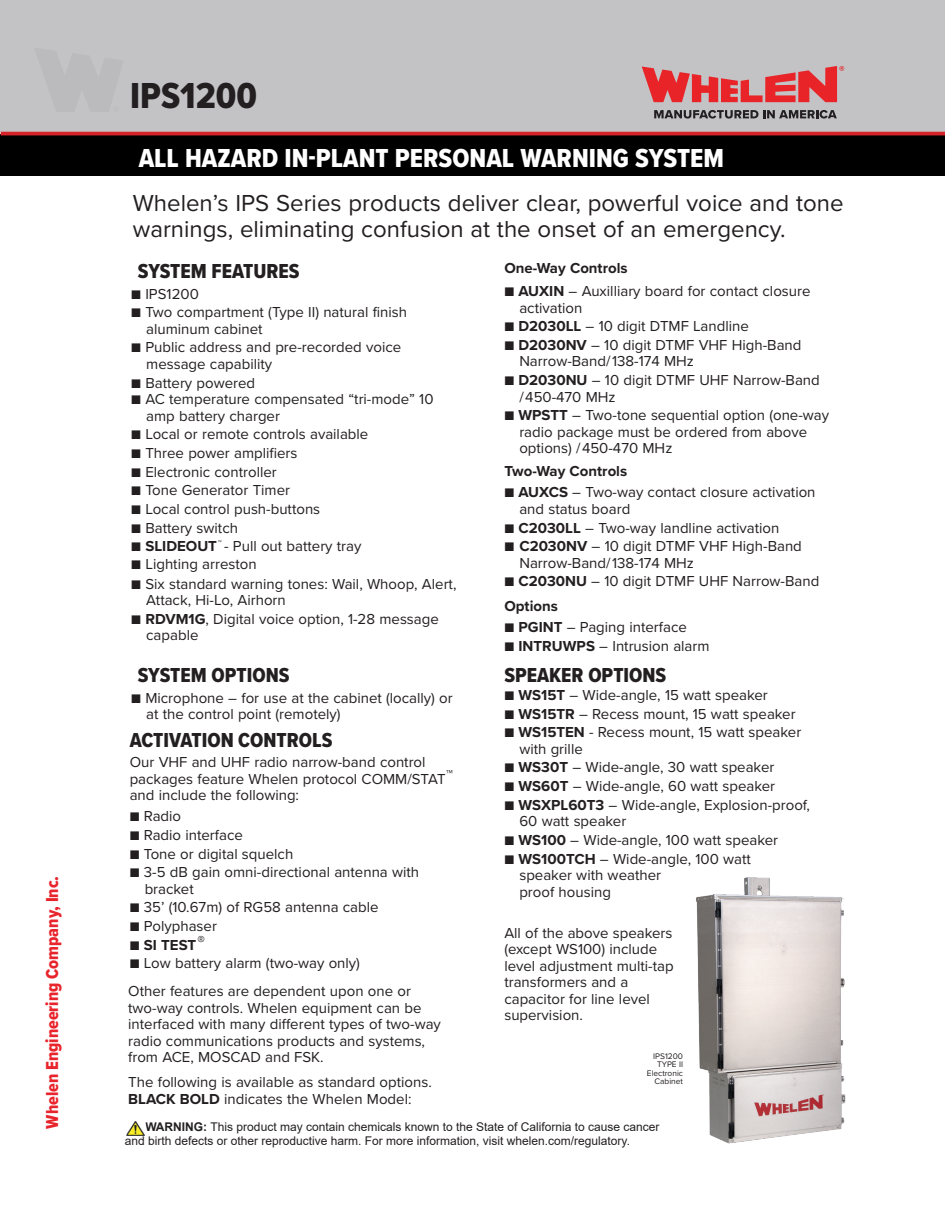
<style>
.page{position:relative;width:945px;height:1215px;background:#fff}
.page>*{position:absolute;margin:0;border:0;box-sizing:border-box;transform-origin:0 0}
.t1{font:37.5px "Proxima Nova Cond Extrabld";color:#231f20}
.t2{font:27px "Proxima Nova Cond Extrabld";color:#fff}
.t3{font:24px/26.4px "Proxima Nova";color:#231f20}
.t4{font:21px "Proxima Nova Cond Extrabld";color:#231f20}
.t5{font:18px "Proxima Nova Cond Extrabld";color:#e8242c}
.t6{font:15px/16.5px "Proxima Nova";color:#231f20}
.t7{font:700 15px "Proxima Nova";color:#231f20}
.t8{font:12px/14.4px "Arial";color:#231f20}
.t9{font:8.4px/8.4px "Proxima Nova";color:#231f20;text-align:right}
.s1{font-family:"Proxima Nova Cond Extrabld"}
.s2{font-weight:700}
.s3{font-family:"Proxima Nova Cond Extrabld";font-weight:400}
</style>
<div class="page">
<div style="left:0;top:0;width:945px;height:132px;background:#c3c3c5"></div>
<div style="left:0;top:134px;width:945px;height:42px;background:#000"></div>
<svg style="left:654px;top:110px;width:183px;height:9px"></svg>
<svg style="left:642px;top:66px;width:202px;height:36px"></svg>
<hr style="left:1px;top:132px;width:944px;height:3px;background:#d52429">
<img style="left:126px;top:1121px;width:19px;height:15px">
<img style="left:696px;top:877px;width:150px;height:267px">
<p class="t5" style="left:39px;top:1129px;width:254px;rotate:-90deg">Whelen Engineering Company, Inc.</p>
<h1 class="t1" style="left:130px;top:68px;width:128px">IPS1200</h1>
<h2 class="t2" style="left:139px;top:138px;width:587px">ALL HAZARD IN-PLANT PERSONAL WARNING SYSTEM</h2>
<h3 class="t3" style="left:133px;top:189px;width:712px">Whelen’s IPS Series products deliver clear, powerful voice and tone warnings, eliminating confusion at the onset of an emergency.</h3>
<h3 class="t4" style="left:138px;top:256px;width:163px">SYSTEM FEATURES</h3>
<p class="t6" style="left:131px;top:285px;width:69px"><span class="s1">■</span> IPS1200</p>
<p class="t6" style="left:146px;top:303px;width:262px;text-indent:-15px"><span class="s1">■</span> Two compartment (Type II) natural finish aluminum cabinet</p>
<p class="t6" style="left:146px;top:339px;width:257px;text-indent:-15px"><span class="s1">■</span> Public address and pre-recorded voice message capability</p>
<p class="t6" style="left:131px;top:374px;width:126px"><span class="s1">■</span> Battery powered</p>
<p class="t6" style="left:146px;top:390px;width:289px;text-indent:-15px"><span class="s1">■</span> AC temperature compensated “tri-mode” 10 amp battery charger</p>
<p class="t6" style="left:131px;top:425px;width:239px"><span class="s1">■</span> Local or remote controls available</p>
<p class="t6" style="left:131px;top:444px;width:168px"><span class="s1">■</span> Three power amplifiers</p>
<p class="t6" style="left:131px;top:463px;width:147px"><span class="s1">■</span> Electronic controller</p>
<p class="t6" style="left:131px;top:481px;width:160px"><span class="s1">■</span> Tone Generator Timer</p>
<p class="t6" style="left:131px;top:500px;width:191px"><span class="s1">■</span> Local control push-buttons</p>
<p class="t6" style="left:131px;top:519px;width:108px"><span class="s1">■</span> Battery switch</p>
<p class="t6" style="left:131px;top:537px;width:232px"><span class="s1">■</span> <span class="s2">SLIDEOUT</span><sup>™</sup> - Pull out battery tray</p>
<p class="t6" style="left:131px;top:555px;width:127px"><span class="s1">■</span> Lighting arreston</p>
<p class="t6" style="left:146px;top:575px;width:312px;text-indent:-15px"><span class="s1">■</span> Six standard warning tones: Wail, Whoop, Alert,<br>Attack, Hi-Lo, Airhorn</p>
<p class="t6" style="left:146px;top:610px;width:294px;text-indent:-15px"><span class="s1">■</span> <span class="s2">RDVM1G</span>, Digital voice option, 1-28 message capable</p>
<p class="t7" style="left:504px;top:257px;width:125px">One-Way Controls</p>
<p class="t6" style="left:519px;top:282px;width:293px;text-indent:-15px"><span class="s1">■</span> <span class="s2">AUXIN</span> – Auxilliary board for contact closure activation</p>
<p class="t6" style="left:504px;top:317px;width:246px"><span class="s1">■</span> <span class="s2">D2030LL</span> – 10 digit DTMF Landline</p>
<p class="t6" style="left:519px;top:336px;width:284px;text-indent:-15px"><span class="s1">■</span> <span class="s2">D2030NV</span> – 10 digit DTMF VHF High-Band<br>Narrow-Band/138-174 MHz</p>
<p class="t6" style="left:519px;top:371px;width:302px;text-indent:-15px"><span class="s1">■</span> <span class="s2">D2030NU</span> – 10 digit DTMF UHF Narrow-Band /450-470 MHz</p>
<p class="t6" style="left:519px;top:406px;width:311px;text-indent:-15px"><span class="s1">■</span> <span class="s2">WPSTT</span> – Two-tone sequential option (one-way radio package must be ordered from above options) /450-470 MHz</p>
<p class="t7" style="left:504px;top:460px;width:124px">Two-Way Controls</p>
<p class="t6" style="left:519px;top:484px;width:298px;text-indent:-15px"><span class="s1">■</span> <span class="s2">AUXCS</span> – Two-way contact closure activation and status board</p>
<p class="t6" style="left:504px;top:519px;width:276px"><span class="s1">■</span> <span class="s2">C2030LL</span> – Two-way landline activation</p>
<p class="t6" style="left:519px;top:537px;width:284px;text-indent:-15px"><span class="s1">■</span> <span class="s2">C2030NV</span> – 10 digit DTMF VHF High-Band<br>Narrow-Band/138-174 MHz</p>
<p class="t6" style="left:504px;top:573px;width:316px"><span class="s1">■</span> <span class="s2">C2030NU</span> – 10 digit DTMF UHF Narrow-Band</p>
<p class="t6" style="left:504px;top:619px;width:184px"><span class="s1">■</span> <span class="s2">PGINT</span> – Paging interface</p>
<p class="t6" style="left:504px;top:637px;width:207px"><span class="s1">■</span> <span class="s2">INTRUWPS</span> – Intrusion alarm</p>
<p class="t7" style="left:504px;top:594px;width:55px">Options</p>
<h3 class="t4" style="left:138px;top:660px;width:153px">SYSTEM OPTIONS</h3>
<p class="t6" style="left:146px;top:689px;width:308px;text-indent:-15px"><span class="s1">■</span> Microphone – for use at the cabinet (locally) or at the control point (remotely)</p>
<p class="t6" style="left:130px;top:753px;width:325px">Our VHF and UHF radio narrow-band control packages feature Whelen protocol COMM/STAT™ and include the following:</p>
<h3 class="t4" style="left:130px;top:725px;width:204px">ACTIVATION CONTROLS</h3>
<p class="t6" style="left:130px;top:807px;width:53px"><span class="s1">■</span> Radio</p>
<p class="t6" style="left:130px;top:826px;width:115px"><span class="s1">■</span> Radio interface</p>
<p class="t6" style="left:130px;top:845px;width:165px"><span class="s1">■</span> Tone or digital squelch</p>
<p class="t6" style="left:145px;top:863px;width:276px;text-indent:-15px"><span class="s1">■</span> 3-5 dB gain omni-directional antenna with bracket</p>
<p class="t6" style="left:130px;top:898px;width:250px"><span class="s1">■</span> 35’ (10.67m) of RG58 antenna cable</p>
<p class="t6" style="left:130px;top:917px;width:89px"><span class="s1">■</span> Polyphaser</p>
<p class="t7" style="left:130px;top:934px;width:77px"><span class="s3">■</span> SI TEST®</p>
<p class="t6" style="left:130px;top:954px;width:232px"><span class="s1">■</span> Low battery alarm (two-way only)</p>
<p class="t6" style="left:128px;top:982px;width:314px">Other features are dependent upon one or two-way controls. Whelen equipment can be interfaced with many different types of two-way radio communications products and systems, from ACE, MOSCAD and FSK.</p>
<p class="t6" style="left:128px;top:1073px;width:305px">The following is available as standard options.<br><span class="s2">BLACK BOLD</span> indicates the Whelen Model:</p>
<h3 class="t4" style="left:504px;top:659px;width:163px">SPEAKER OPTIONS</h3>
<p class="t6" style="left:504px;top:686px;width:265px"><span class="s1">■</span> <span class="s2">WS15T</span> – Wide-angle, 15 watt speaker</p>
<p class="t6" style="left:504px;top:705px;width:293px"><span class="s1">■</span> <span class="s2">WS15TR</span> – Recess mount, 15 watt speaker</p>
<p class="t6" style="left:519px;top:723px;width:283px;text-indent:-15px"><span class="s1">■</span> <span class="s2">WS15TEN</span> - Recess mount, 15 watt speaker with grille</p>
<p class="t6" style="left:504px;top:759px;width:272px"><span class="s1">■</span> <span class="s2">WS30T</span> – Wide-angle, 30 watt speaker</p>
<p class="t6" style="left:504px;top:777px;width:272px"><span class="s1">■</span> <span class="s2">WS60T</span> – Wide-angle, 60 watt speaker</p>
<p class="t6" style="left:519px;top:796px;width:292px;text-indent:-15px"><span class="s1">■</span> <span class="s2">WSXPL60T3</span> – Wide-angle, Explosion-proof,<br>60 watt speaker</p>
<p class="t6" style="left:504px;top:831px;width:275px"><span class="s1">■</span> <span class="s2">WS100</span> – Wide-angle, 100 watt speaker</p>
<p class="t6" style="left:519px;top:850px;width:233px;text-indent:-15px"><span class="s1">■</span> <span class="s2">WS100TCH</span> – Wide-angle, 100 watt speaker with weather<br>proof housing</p>
<p class="t6" style="left:504px;top:924px;width:171px">All of the above speakers (except WS100) include level adjustment multi-tap transformers and a capacitor for line level supervision.</p>
<p class="t9" style="left:647px;top:1052px;width:38px">IPS1200<br>TYPE II<br>Electronic<br>Cabinet</p>
<p class="t8" style="left:125px;top:1119px;width:536px;text-indent:21px"><span class="s2">WARNING:</span> This product may contain chemicals known to the State of California to cause cancer and birth defects or other reproductive harm. For more information, visit whelen.com/regulatory.</p>
</div>
